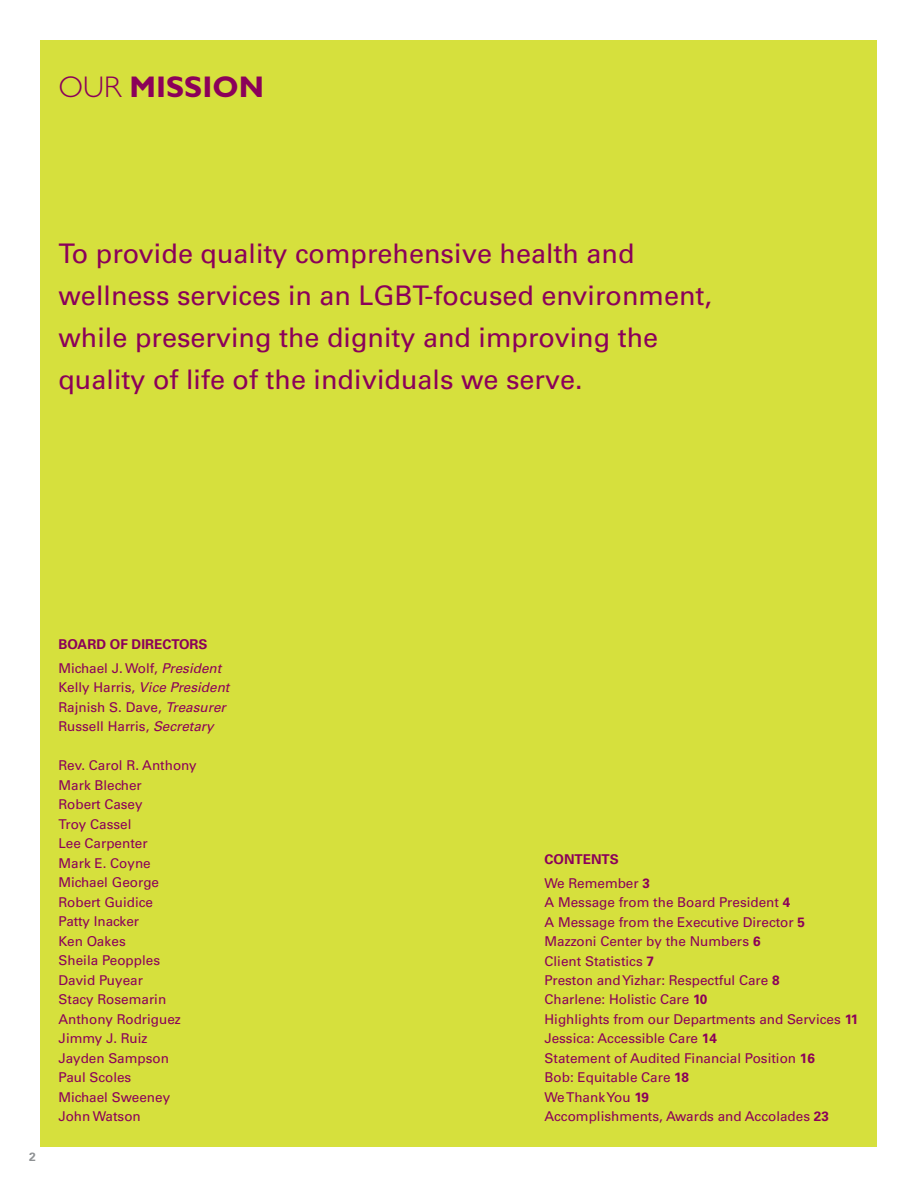
<style>
.page{position:relative;width:918px;height:1188px;background:#fff}
.page>*{position:absolute;margin:0;border:0;box-sizing:border-box;transform-origin:0 0}
.t1{font:700 30px "Gill Sans Std";color:#8b005a}
.t2{font:300 30px "Gill Sans Std";color:#8b005a}
.t3{font:27px/42px "Univers LT Std";color:#8b005a}
.t4{font:13.5px/19.5px "Univers LT Std";color:#8b005a}
.t5{font:700 13.5px/24px "Univers LT Std";color:#8b005a}
.t6{font:700 12px "Univers LT Std";color:#8e9193}
.s1{font-weight:400}
.s2{font-weight:400;font-style:italic}
.s3{font-style:italic}
.s4{font-weight:700}
</style>
<div class="page">
<div style="left:40px;top:40px;width:838px;height:1108px;background:#d6e03d"></div>
<h1 class="t2" style="left:58px;top:70px;width:17px">OUR</h1>
<h1 class="t1" style="left:130px;top:69px;width:136px">MISSION</h1>
<h2 class="t3" style="left:58px;top:232px;width:655px">To provide quality comprehensive health and wellness services in an LGBT-focused environment, while preserving the dignity and improving the quality of life of the individuals we serve.</h2>
<p class="t6" style="left:29px;top:1149px;width:8px">2</p>
<p class="t5" style="left:58px;top:632px;width:164px">BOARD OF DIRECTORS<br><span class="s1">Michael J. Wolf,</span> <span class="s2">President</span></p>
<p class="t4" style="left:58px;top:678px;width:172px">Kelly Harris, <span class="s3">Vice President<br></span>Rajnish S. Dave, <span class="s3">Treasurer<br></span>Russell Harris, <span class="s3">Secretary</span></p>
<p class="t4" style="left:58px;top:756px;width:140px">Rev. Carol R. Anthony<br>Mark Blecher<br>Robert Casey<br>Troy Cassel<br>Lee Carpenter<br>Mark E. Coyne<br>Michael George<br>Robert Guidice<br>Patty Inacker<br>Ken Oakes<br>Sheila Peopples<br>David Puyear<br>Stacy Rosemarin<br>Anthony Rodriguez<br>Jimmy J. Ruiz<br>Jayden Sampson<br>Paul Scoles<br>Michael Sweeney<br>John Watson</p>
<p class="t4" style="left:544px;top:847px;width:107px;line-height:24px"><span class="s4">CONTENTS<br></span>We Remember <span class="s4">3</span></p>
<p class="t4" style="left:544px;top:893px;width:315px">A Message from the Board President <span class="s4">4<br></span>A Message from the Executive Director <span class="s4">5<br></span>Mazzoni Center by the Numbers <span class="s4">6<br></span>Client Statistics <span class="s4">7<br></span>Preston and Yizhar: Respectful Care <span class="s4">8<br></span>Charlene: Holistic Care <span class="s4">10<br></span>Highlights from our Departments and Services <span class="s4">11<br></span>Jessica: Accessible Care <span class="s4">14<br></span>Statement of Audited Financial Position <span class="s4">16<br></span>Bob: Equitable Care <span class="s4">18<br></span>We Thank You <span class="s4">19<br></span>Accomplishments, Awards and Accolades <span class="s4">23</span></p>
</div>
